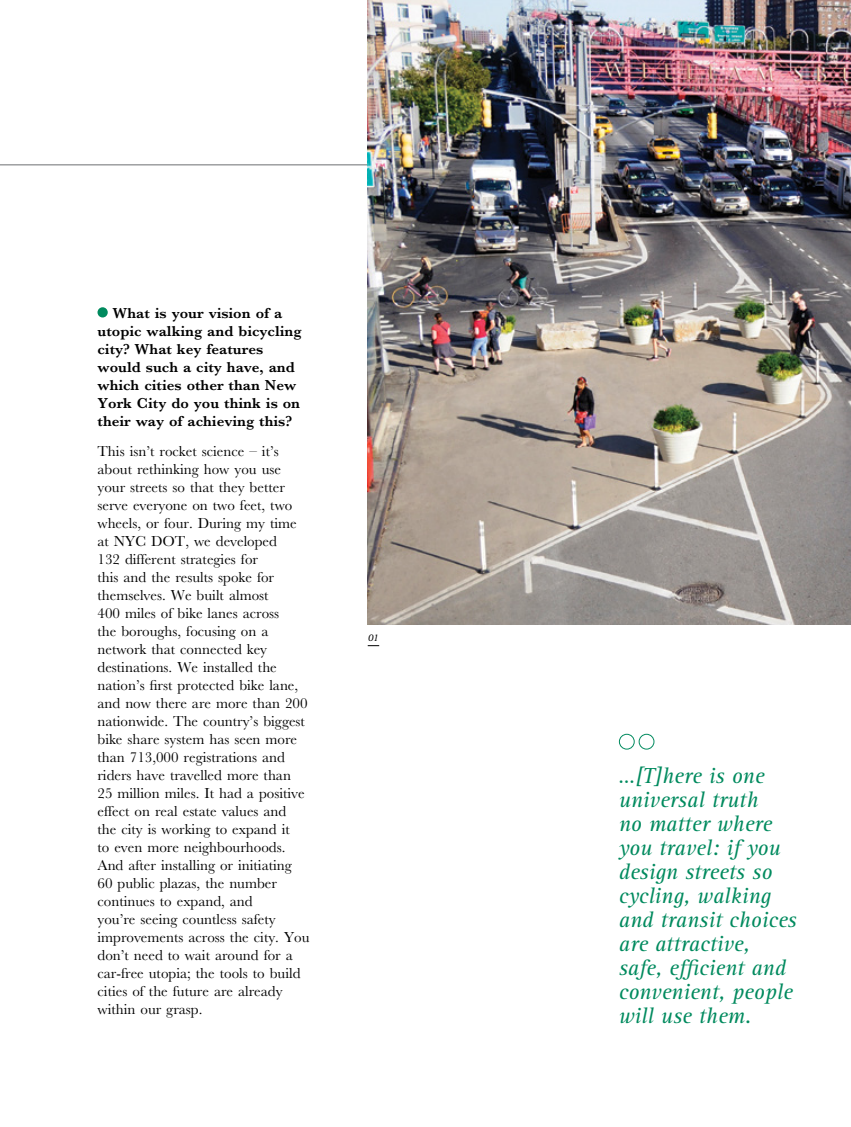
<style>
.page{position:relative;width:851px;height:1127px;background:#fff}
.page>*{position:absolute;margin:0;border:0;box-sizing:border-box;transform-origin:0 0}
.t1{font:italic 22.5px/24px "Rotis Serif";color:#008a5e}
.t2{font:15px/18px "M Baskerville";color:#000}
.t3{font:600 15px/18px "M Baskerville";color:#000}
.t4{font:italic 10.5px "Rotis Serif";color:#000}
</style>
<div class="page">
<hr style="left:0;top:165px;width:850px;height:1px;background:#6d6e71">
<div style="left:619px;top:734px;width:15px;height:15px;border:1px solid #008a5e;border-radius:50%"></div>
<div style="left:639px;top:734px;width:15px;height:15px;border:1px solid #008a5e;border-radius:50%"></div>
<div style="left:97px;top:307px;width:11px;height:10px;background:#008a5e;border-radius:50%"></div>
<svg style="left:367px;top:645px;width:12px;height:1px"></svg>
<img style="left:367px;top:0;width:483px;height:625px">
<p class="t3" style="left:97px;top:303px;width:205px;text-indent:15px">What is your vision of a utopic walking and bicycling city? What key features would such a city have, and which cities other than New<br>York City do you think is on their way of achieving this?</p>
<p class="t2" style="left:97px;top:442px;width:213px">This isn’t rocket science – it’s about rethinking how you use your streets so that they better serve everyone on two feet, two wheels, or four. During my time at NYC DOT, we developed<br>132 different strategies for<br>this and the results spoke for themselves. We built almost<br>400 miles of bike lanes across<br>the boroughs, focusing on a network that connected key destinations. We installed the nation’s first protected bike lane, and now there are more than 200 nationwide. The country’s biggest bike share system has seen more than 713,000 registrations and riders have travelled more than<br>25 million miles. It had a positive effect on real estate values and<br>the city is working to expand it<br>to even more neighbourhoods.<br>And after installing or initiating<br>60 public plazas, the number continues to expand, and<br>you’re seeing countless safety improvements across the city. You don’t need to wait around for a car-free utopia; the tools to build cities of the future are already within our grasp.</p>
<p class="t4" style="left:367px;top:632px;width:12px">01</p>
<h1 class="t1" style="left:618px;top:764px;width:179px">…[T]here is one universal truth<br>no matter where you travel: if you design streets so cycling, walking and transit choices are attractive, safe, efficient and convenient, people will use them.</h1>
</div>
